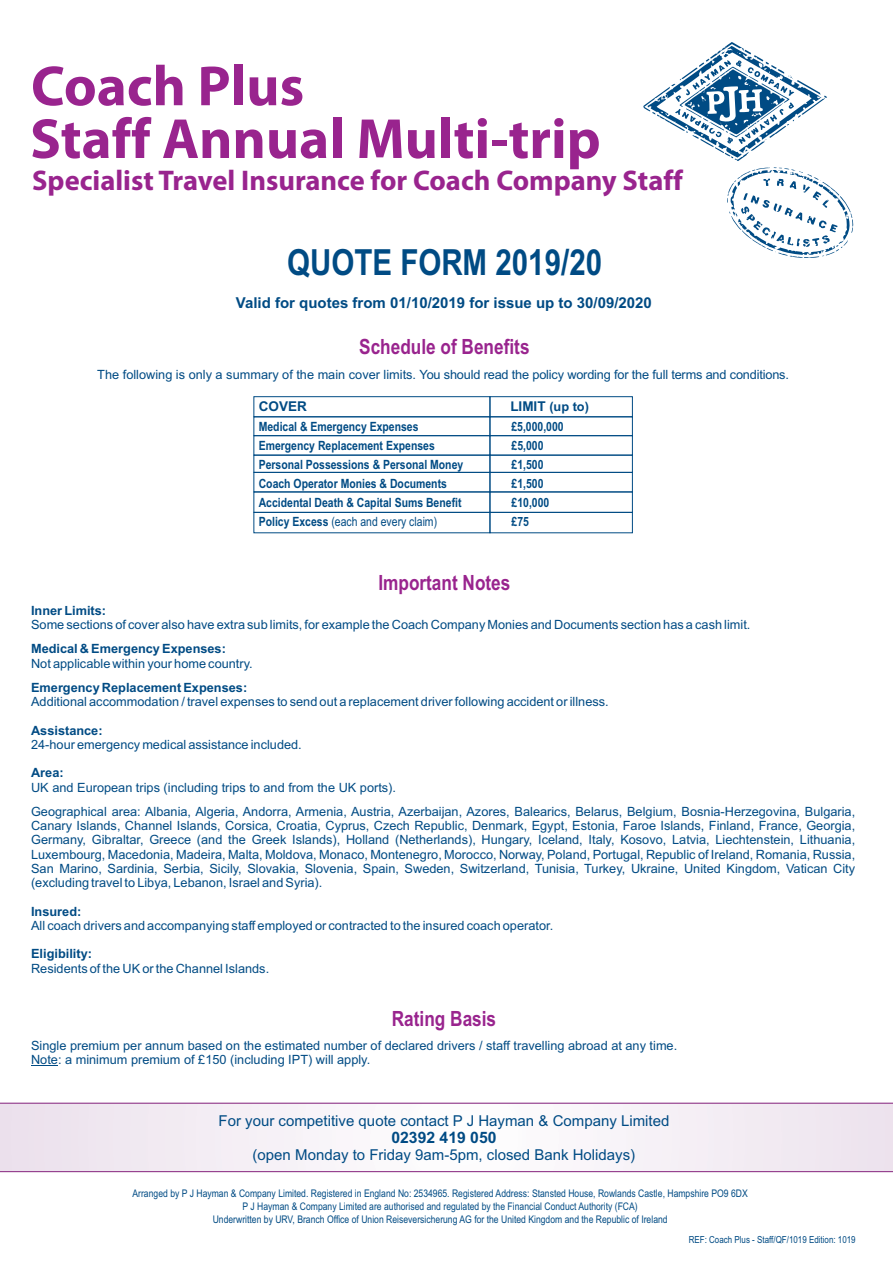
<style>
.page{position:relative;width:893px;height:1263px;background:#fff}
.page>*{position:absolute;margin:0;border:0;box-sizing:border-box;transform-origin:0 0}
.t1{font:700 57px/52.8px "Myriad Pro";color:#99248e}
.t2{font:700 36px "Arial Narrow";color:#004b84}
.t3{font:700 28.5px "Myriad Pro";color:#99248e}
.t4{font:700 21px "Arial Narrow";color:#99248e}
.t5{font:700 15.75px "Arial";color:#004b84}
.t6{font:15px "Arial";color:#004b84}
.t7{font:700 15px "Arial";color:#004b84}
.t8{font:700 13.5px "Arial";color:#004b84}
.t9{font:12.75px/14.2px "Arial";color:#004b84}
.t10{font:700 12.75px "Arial Narrow";color:#004b84}
.t11{font:700 12.75px "Arial";color:#004b84}
.t12{font:12.75px "Arial Narrow";color:#004b84}
.t13{font:10.5px/13px "Arial Narrow";color:#004b84;text-align:center}
.t14{font:9.75px "Arial Narrow";color:#004b84}
.s1{font-size:13.5px}
.s2{font-weight:700}
</style>
<div class="page">
<div style="left:254px;top:396px;width:236px;height:21px;border:1px solid #004b84"></div>
<div style="left:254px;top:435px;width:236px;height:20px;border:1px solid #004b84"></div>
<div style="left:254px;top:455px;width:236px;height:17px;border:1px solid #004b84"></div>
<div style="left:254px;top:472px;width:236px;height:20px;border:1px solid #004b84"></div>
<div style="left:254px;top:512px;width:236px;height:21px;border:1px solid #004b84"></div>
<div style="left:490px;top:396px;width:143px;height:21px;border:1px solid #004b84"></div>
<div style="left:490px;top:435px;width:143px;height:20px;border:1px solid #004b84"></div>
<div style="left:490px;top:455px;width:143px;height:17px;border:1px solid #004b84"></div>
<div style="left:490px;top:472px;width:143px;height:20px;border:1px solid #004b84"></div>
<div style="left:490px;top:512px;width:143px;height:21px;border:1px solid #004b84"></div>
<svg style="left:31px;top:1065px;width:27px;height:1px"></svg>
<svg style="left:643px;top:42px;width:184px;height:119px"></svg>
<svg style="left:727px;top:167px;width:126px;height:91px"></svg>
<svg style="left:0;top:1104px;width:893px;height:67px"></svg>
<hr style="left:0;top:1103px;width:893px;height:1px;background:#892981">
<hr style="left:0;top:1171px;width:893px;height:1px;background:#892981">
<h1 class="t1" style="left:30px;top:65px;width:572px">Coach Plus<br>Staff Annual Multi-trip</h1>
<h3 class="t3" style="left:32px;top:169px;width:652px">Specialist Travel Insurance for Coach Company Staff</h3>
<h2 class="t2" style="left:287px;top:249px;width:316px">QUOTE FORM 2019/20</h2>
<p class="t7" style="left:236px;top:297px;width:418px">Valid for quotes from 01/10/2019 for issue up to 30/09/2020</p>
<h3 class="t4" style="left:359px;top:339px;width:172px">Schedule of Benefits</h3>
<p class="t9" style="left:97px;top:368px;width:693px">The following is only a summary of the main cover limits. You should read the policy wording for the full terms and conditions.</p>
<p class="t8" style="left:259px;top:401px;width:50px">COVER</p>
<p class="t11" style="left:510px;top:402px;width:80px"><span class="s1">LIMIT</span> (up to)</p>
<p class="t10" style="left:259px;top:421px;width:161px">Medical &amp; Emergency Expenses</p>
<p class="t10" style="left:511px;top:421px;width:54px">£5,000,000</p>
<p class="t10" style="left:259px;top:440px;width:178px">Emergency Replacement Expenses</p>
<p class="t10" style="left:512px;top:440px;width:33px">£5,000</p>
<p class="t10" style="left:259px;top:459px;width:206px">Personal Possessions &amp; Personal Money</p>
<p class="t10" style="left:512px;top:459px;width:33px">£1,500</p>
<p class="t10" style="left:259px;top:478px;width:190px">Coach Operator Monies &amp; Documents</p>
<p class="t10" style="left:512px;top:478px;width:33px">£1,500</p>
<p class="t10" style="left:259px;top:498px;width:204px">Accidental Death &amp; Capital Sums Benefit</p>
<p class="t10" style="left:512px;top:498px;width:39px">£10,000</p>
<p class="t12" style="left:259px;top:517px;width:180px"><span class="s2">Policy Excess</span> (each and every claim)</p>
<p class="t10" style="left:512px;top:517px;width:19px">£75</p>
<h3 class="t4" style="left:378px;top:574px;width:134px">Important Notes</h3>
<p class="t11" style="left:31px;top:605px;width:77px">Inner Limits:</p>
<p class="t9" style="left:31px;top:619px;width:721px">Some sections of cover also have extra sub limits, for example the Coach Company Monies and Documents section has a cash limit.</p>
<p class="t11" style="left:31px;top:644px;width:196px">Medical &amp; Emergency Expenses:</p>
<p class="t9" style="left:31px;top:657px;width:223px">Not applicable within your home country.</p>
<p class="t11" style="left:31px;top:682px;width:218px">Emergency Replacement Expenses:</p>
<p class="t9" style="left:31px;top:696px;width:579px">Additional accommodation / travel expenses to send out a replacement driver following accident or illness.</p>
<p class="t9" style="left:31px;top:738px;width:272px">24-hour emergency medical assistance included.</p>
<p class="t11" style="left:31px;top:768px;width:34px">Area:</p>
<p class="t9" style="left:31px;top:776px;width:826px;line-height:24.3px">UK and European trips (including trips to and from the UK ports).<br>Geographical area: Albania, Algeria, Andorra, Armenia, Austria, Azerbaijan, Azores, Balearics, Belarus, Belgium, Bosnia-Herzegovina, Bulgaria,</p>
<p class="t9" style="left:31px;top:820px;width:826px;text-align:justify">Canary Islands, Channel Islands, Corsica, Croatia, Cyprus, Czech Republic, Denmark, Egypt, Estonia, Faroe Islands, Finland, France, Georgia, Germany, Gibraltar, Greece (and the Greek Islands), Holland (Netherlands), Hungary, Iceland, Italy, Kosovo, Latvia, Liechtenstein, Lithuania, Luxembourg, Macedonia, Madeira, Malta, Moldova, Monaco, Montenegro, Morocco, Norway, Poland, Portugal, Republic of Ireland, Romania, Russia, San Marino, Sardinia, Serbia, Sicily, Slovakia, Slovenia, Spain, Sweden, Switzerland, Tunisia, Turkey, Ukraine, United Kingdom, Vatican City (excluding travel to Libya, Lebanon, Israel and Syria).</p>
<p class="t9" style="left:31px;top:919px;width:524px">All coach drivers and accompanying staff employed or contracted to the insured coach operator.</p>
<p class="t9" style="left:31px;top:962px;width:240px">Residents of the UK or the Channel Islands.</p>
<p class="t11" style="left:31px;top:725px;width:73px">Assistance:</p>
<p class="t11" style="left:31px;top:906px;width:52px">Insured:</p>
<p class="t11" style="left:31px;top:949px;width:62px">Eligibility:</p>
<h3 class="t4" style="left:392px;top:1011px;width:106px">Rating Basis</h3>
<p class="t9" style="left:31px;top:1039px;width:648px">Single premium per annum based on the estimated number of declared drivers / staff travelling abroad at any time.<br>Note: a minimum premium of £150 (including IPT) will apply.</p>
<p class="t6" style="left:219px;top:1115px;width:452px">For your competitive quote contact P J Hayman &amp; Company Limited</p>
<p class="t5" style="left:391px;top:1132px;width:107px">02392 419 050</p>
<p class="t6" style="left:253px;top:1149px;width:384px">(open Monday to Friday 9am-5pm, closed Bank Holidays)</p>
<p class="t13" style="left:133px;top:1188px;width:617px">Arranged by P J Hayman &amp; Company Limited. Registered in England No: 2534965. Registered Address: Stansted House, Rowlands Castle, Hampshire PO9 6DX<br>P J Hayman &amp; Company Limited are authorised and regulated by the Financial Conduct Authority (FCA)<br>Underwritten by URV, Branch Office of Union Reiseversicherung AG for the United Kingdom and the Republic of Ireland</p>
<p class="t14" style="left:689px;top:1236px;width:168px">REF: Coach Plus - Staff/QF/1019 Edition: 1019</p>
</div>
